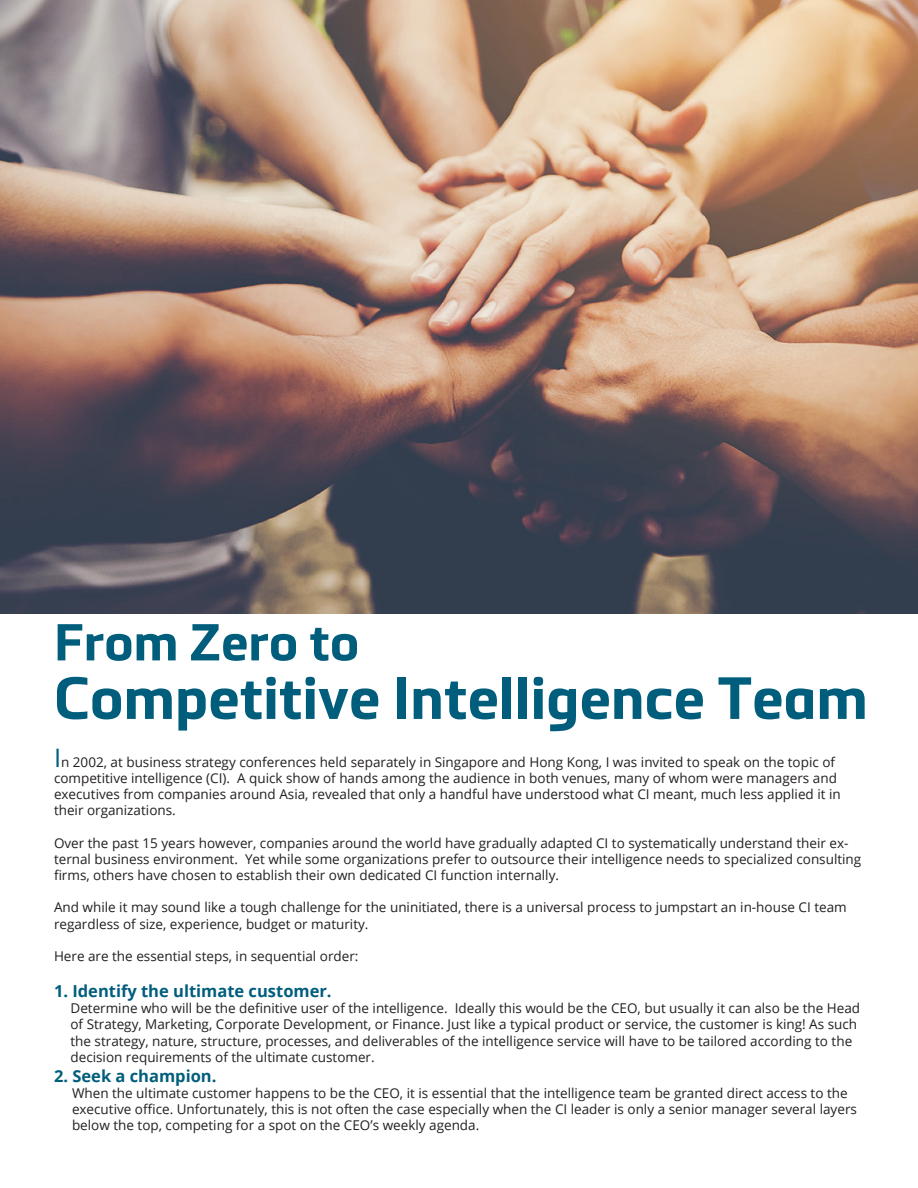
<style>
.page{position:relative;width:918px;height:1188px;background:#fff}
.page>*{position:absolute;margin:0;border:0;box-sizing:border-box;transform-origin:0 0}
.t1{font:700 58.5px "Metronic Pro";color:#005e7c}
.t2{font:700 51px "Metronic Pro";color:#005e7c}
.t3{font:700 16.5px "Open Sans";color:#005e7c}
.t4{font:13.5px/16.2px "Open Sans";color:#231f20}
.s1{font-size:25.5px;color:#005e7c}
</style>
<div class="page">
<img style="left:0;top:0;width:918px;height:614px">
<p class="t2" style="left:54px;top:610px;width:307px">From Zero to</p>
<p class="t1" style="left:54px;top:661px;width:815px">Competitive Intelligence Team</p>
<p class="t4" style="left:54px;top:753px;width:788px"><span class="s1">I</span>n 2002, at business strategy conferences held separately in Singapore and Hong Kong, I was invited to speak on the topic of competitive intelligence (CI). A quick show of hands among the audience in both venues, many of whom were managers and executives from companies around Asia, revealed that only a handful have understood what CI meant, much less applied it in their organizations.</p>
<p class="t4" style="left:54px;top:834px;width:809px">Over the past 15 years however, companies around the world have gradually adapted CI to systematically understand their ex&shy;ternal business environment. Yet while some organizations prefer to outsource their intelligence needs to specialized consulting firms, others have chosen to establish their own dedicated CI function internally.</p>
<p class="t4" style="left:54px;top:899px;width:794px">And while it may sound like a tough challenge for the uninitiated, there is a universal process to jumpstart an in-house CI team regardless of size, experience, budget or maturity.</p>
<p class="t4" style="left:54px;top:948px;width:306px">Here are the essential steps, in sequential order:</p>
<p class="t3" style="left:54px;top:979px;width:279px">1. Identify the ultimate customer.</p>
<p class="t4" style="left:70px;top:1000px;width:791px">Determine who will be the definitive user of the intelligence. Ideally this would be the CEO, but usually it can also be the Head of Strategy, Marketing, Corporate Development, or Finance. Just like a typical product or service, the customer is king! As such the strategy, nature, structure, processes, and deliverables of the intelligence service will have to be tailored according to the decision requirements of the ultimate customer.</p>
<p class="t3" style="left:54px;top:1064px;width:164px">2. Seek a champion.</p>
<p class="t4" style="left:72px;top:1084px;width:786px">When the ultimate customer happens to be the CEO, it is essential that the intelligence team be granted direct access to the executive office. Unfortunately, this is not often the case especially when the CI leader is only a senior manager several layers below the top, competing for a spot on the CEO’s weekly agenda.</p>
</div>
